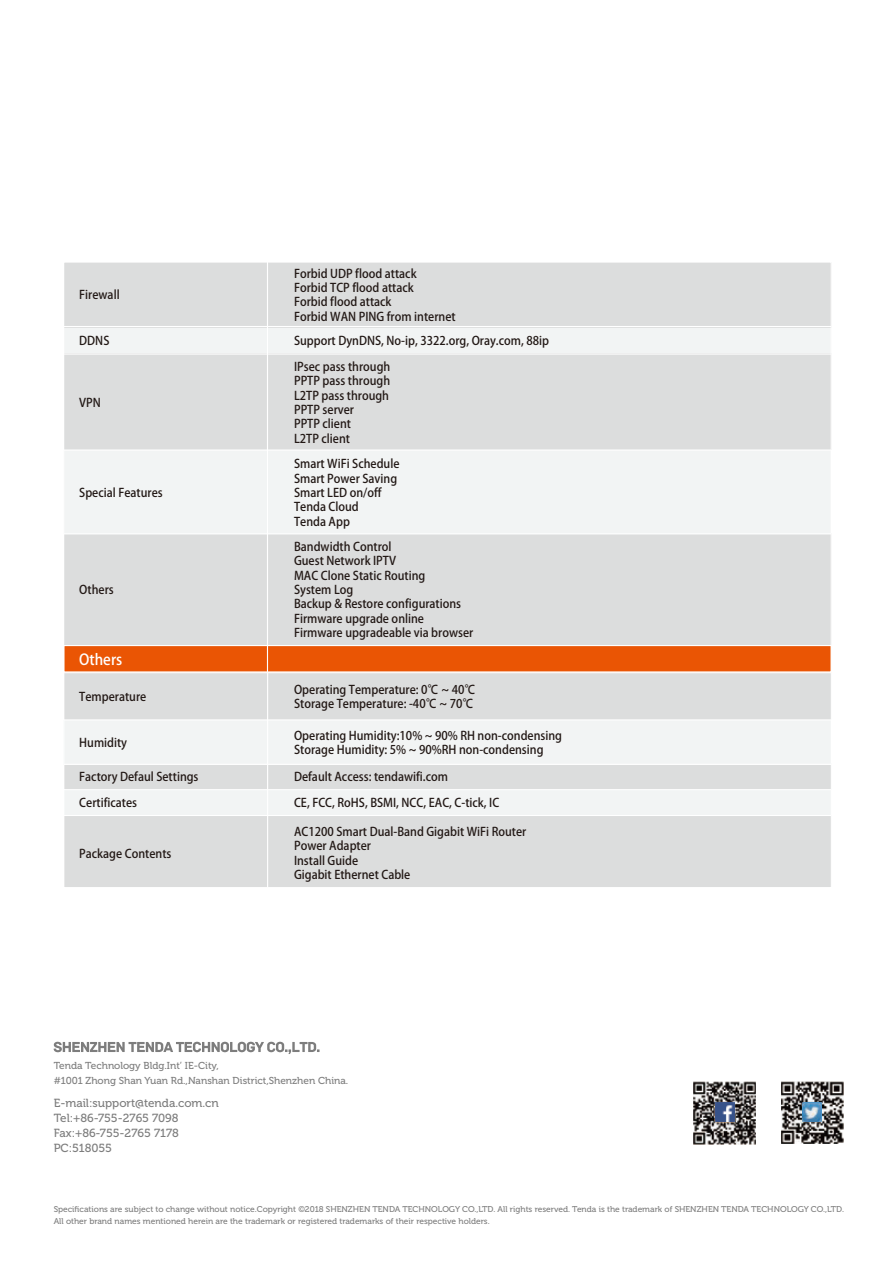
<style>
.page{position:relative;width:893px;height:1263px;background:#fff}
.page>*{position:absolute;margin:0;border:0;box-sizing:border-box;transform-origin:0 0}
.t1{font:15px "Ping Fang SC Regular G Bpc EUC H";color:#fff;scale:.94 1}
.t2{font:12px/14.4px "Ping Fang SC Regular G Bpc EUC H";color:#221815;scale:.94 1}
.t3{font:11.7px/15.1px "Museo 500";color:#7d7d7d}
.t4{font:10.05px/15.5px "Museo 500";color:#7d7d7d}
.t5{font:8.4px/11.7px "Museo 500";color:#7d7d7d}
</style>
<div class="page">
<img style="left:781px;top:1082px;width:62px;height:62px">
<img style="left:802px;top:1102px;width:19px;height:19px">
<img style="left:803px;top:1103px;width:18px;height:18px">
<img style="left:693px;top:1082px;width:63px;height:62px">
<img style="left:715px;top:1102px;width:20px;height:20px">
<svg style="left:54px;top:1042px;width:266px;height:12px"></svg>
<div style="left:64px;top:789px;width:768px;height:26px;background:#f2f4f4"></div>
<div style="left:64px;top:763px;width:768px;height:27px;background:#dcdddd"></div>
<div style="left:64px;top:645px;width:768px;height:28px;background:#ea5504"></div>
<div style="left:64px;top:674px;width:768px;height:46px;background:#dcdddd"></div>
<div style="left:64px;top:720px;width:767px;height:44px;background:#f2f4f4"></div>
<div style="left:64px;top:815px;width:768px;height:73px;background:#dcdddd"></div>
<div style="left:63px;top:645px;width:769px;height:243px;border:1px solid #fff"></div>
<hr style="left:64px;top:815px;width:767px;height:1px;background:#fff">
<hr style="left:64px;top:789px;width:767px;height:1px;background:#fff">
<hr style="left:64px;top:764px;width:767px;height:1px;background:#fff">
<hr style="left:64px;top:719px;width:767px;height:1px;background:#fff">
<hr style="left:64px;top:672px;width:767px;height:1px;background:#fff">
<hr style="left:267px;top:673px;width:1px;height:214px;background:#fff">
<div style="left:64px;top:328px;width:767px;height:26px;background:#f2f4f4"></div>
<div style="left:64px;top:353px;width:768px;height:97px;background:#dcdddd"></div>
<div style="left:64px;top:534px;width:767px;height:111px;background:#dcdddd"></div>
<div style="left:64px;top:450px;width:767px;height:84px;background:#f2f4f4"></div>
<div style="left:64px;top:262px;width:768px;height:66px;background:#dcdddd"></div>
<hr style="left:64px;top:533px;width:767px;height:1px;background:#fff">
<hr style="left:64px;top:449px;width:767px;height:2px;background:#fff">
<hr style="left:64px;top:353px;width:767px;height:2px;background:#fff">
<hr style="left:64px;top:326px;width:767px;height:1px;background:#fff">
<hr style="left:267px;top:262px;width:1px;height:410px;background:#fff">
<p class="t2" style="left:79px;top:288px;width:44px">Firewall</p>
<p class="t2" style="left:294px;top:266px;width:173px">Forbid UDP flood attack<br>Forbid TCP flood attack<br>Forbid flood attack<br>Forbid WAN PING from internet</p>
<p class="t2" style="left:79px;top:334px;width:34px">DDNS</p>
<p class="t2" style="left:294px;top:334px;width:273px">Support DynDNS, No-ip, 3322.org, Oray.com, 88ip</p>
<p class="t2" style="left:79px;top:395px;width:25px">VPN</p>
<p class="t2" style="left:79px;top:486px;width:90px">Special Features</p>
<p class="t2" style="left:79px;top:583px;width:38px">Others</p>
<p class="t2" style="left:294px;top:359px;width:104px">IPsec pass through<br>PPTP pass through<br>L2TP pass through<br>PPTP server<br>PPTP client<br>L2TP client</p>
<p class="t2" style="left:294px;top:457px;width:114px">Smart WiFi Schedule<br>Smart Power Saving<br>Smart LED on/off<br>Tenda Cloud<br>Tenda App</p>
<p class="t2" style="left:294px;top:539px;width:192px">Bandwidth Control<br>Guest Network IPTV<br>MAC Clone Static Routing<br>System Log<br>Backup &amp; Restore configurations<br>Firmware upgrade online<br>Firmware upgradeable via browser</p>
<p class="t1" style="left:79px;top:650px;width:47px">Others</p>
<p class="t2" style="left:79px;top:689px;width:73px">Temperature</p>
<p class="t2" style="left:294px;top:682px;width:195px">Operating Temperature: 0℃ ~ 40℃<br>Storage Temperature: -40℃ ~ 70℃</p>
<p class="t2" style="left:79px;top:735px;width:52px">Humidity</p>
<p class="t2" style="left:294px;top:728px;width:287px">Operating Humidity:10% ~ 90% RH non-condensing<br>Storage Humidity: 5% ~ 90%RH non-condensing</p>
<p class="t2" style="left:79px;top:769px;width:128px">Factory Defaul Settings</p>
<p class="t2" style="left:294px;top:769px;width:165px">Default Access: tendawifi.com</p>
<p class="t2" style="left:79px;top:795px;width:63px">Certificates</p>
<p class="t2" style="left:294px;top:795px;width:220px">CE, FCC, RoHS, BSMI, NCC, EAC, C-tick, IC</p>
<p class="t2" style="left:79px;top:846px;width:100px">Package Contents</p>
<p class="t2" style="left:294px;top:825px;width:249px">AC1200 Smart Dual-Band Gigabit WiFi Router<br>Power Adapter<br>Install Guide<br>Gigabit Ethernet Cable</p>
<p class="t4" style="left:54px;top:1058px;width:296px">Tenda Technology Bldg.Int’ IE-City,<br>#1001 Zhong Shan Yuan Rd.,Nanshan District,Shenzhen China.</p>
<p class="t3" style="left:54px;top:1095px;width:167px">E-mail:support@tenda.com.cn<br>Tel:+86-755-2765 7098<br>Fax:+86-755-2765 7178<br>PC:518055</p>
<p class="t5" style="left:54px;top:1203px;width:792px">Specifications are subject to change without notice.Copyright ©2018 SHENZHEN TENDA TECHNOLOGY CO.,LTD. All rights reserved. Tenda is the trademark of SHENZHEN TENDA TECHNOLOGY CO.,LTD.<br>All other brand names mentioned herein are the trademark or registered trademarks of their respective holders.</p>
</div>
